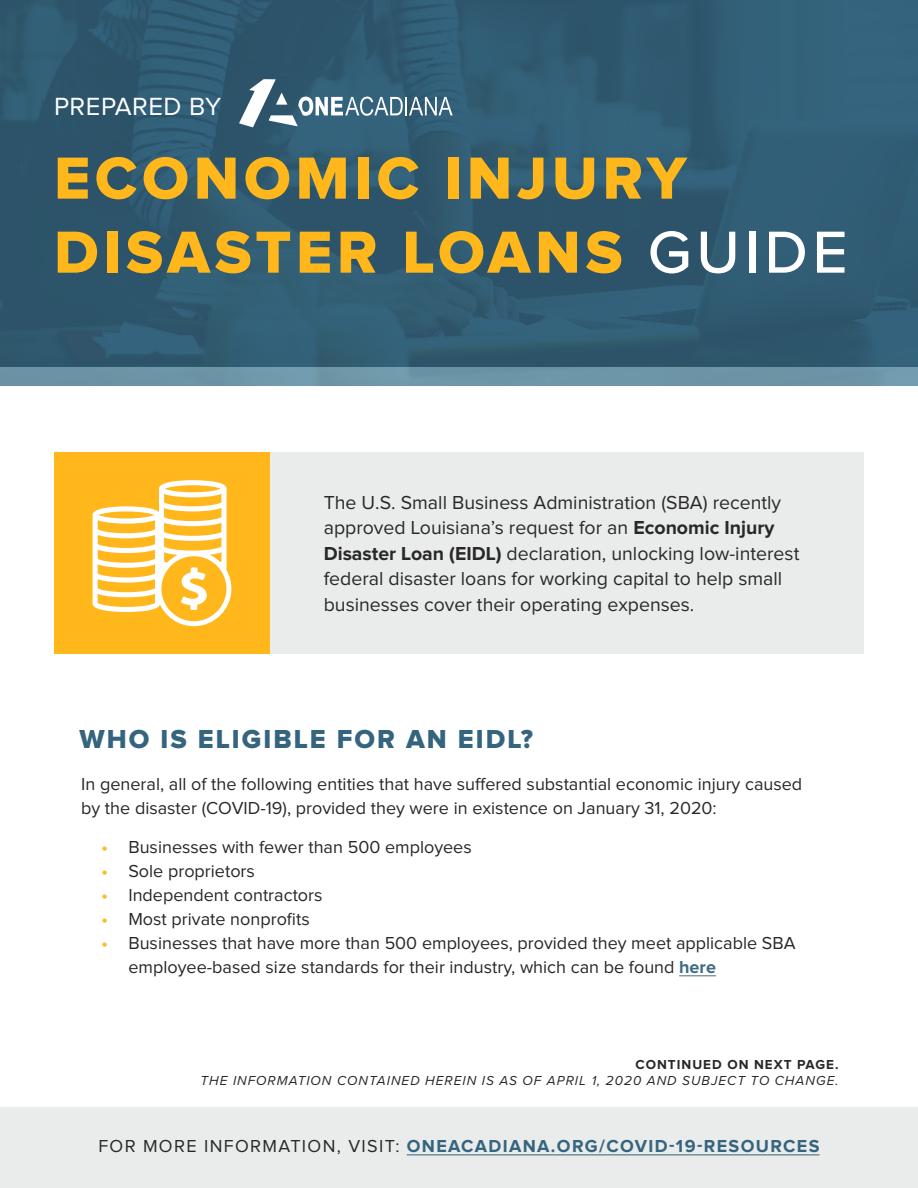
<style>
.page{position:relative;width:918px;height:1188px;background:#fff}
.page>*{position:absolute;margin:0;border:0;box-sizing:border-box;transform-origin:0 0}
.t1{font:61.5px/74.1px "Proxima Nova Extrabld";letter-spacing:.075em;color:#ffb71b}
.t2{font:27px "Proxima Nova Extrabld";letter-spacing:.075em;color:#35647e}
.t3{font:25.8px "Proxima Nova A";letter-spacing:.02em;color:#fff}
.t4{font:19.5px/25.5px "Proxima Nova";color:#292829}
.t5{font:18px/24px "Proxima Nova";color:#292829}
.t6{font:700 18px "Proxima Nova";letter-spacing:.075em;color:#35647e}
.t7{font:italic 13.5px "Proxima Nova";letter-spacing:.075em;color:#292829}
.t8{font:700 13.5px "Proxima Nova";letter-spacing:.075em;color:#292829}
.s1{font-family:"Proxima Nova";font-weight:500;color:#fff}
.s2{font-weight:700}
.s3{font-weight:700;color:#ffbb27}
.s4{font-weight:700;color:#3f6c84}
.s5{font-weight:400;color:#292829}
</style>
<div class="page">
<img style="left:0;top:0;width:918px;height:367px">
<svg style="left:239px;top:79px;width:214px;height:48px"></svg>
<hr style="left:679px;top:976px;width:37px;height:1px;background:#3f6c84">
<div style="left:270px;top:452px;width:594px;height:202px;background:#eaebeb"></div>
<div style="left:54px;top:452px;width:216px;height:202px;background:#ffb71b"></div>
<div style="left:0;top:1107px;width:918px;height:81px;background:#eaebeb"></div>
<hr style="left:407px;top:1155px;width:413px;height:1px;background:#35647e">
<div style="left:0;top:367px;width:918px;height:19px;background:#6c95a6"></div>
<svg style="left:93px;top:480px;width:138px;height:146px"></svg>
<h3 class="t3" style="left:54px;top:92px;width:169px">PREPARED BY</h3>
<h1 class="t1" style="left:54px;top:144px;width:795px">ECONOMIC INJURY<br>DISASTER LOANS <span class="s1">GUIDE</span></h1>
<p class="t4" style="left:324px;top:491px;width:477px">The U.S. Small Business Administration (SBA) recently approved Louisiana’s request for an <span class="s2">Economic Injury Disaster Loan (EIDL)</span> declaration, unlocking low-interest federal disaster loans for working capital to help small businesses cover their operating expenses.</p>
<h2 class="t2" style="left:80px;top:727px;width:455px">WHO IS ELIGIBLE FOR AN EIDL?</h2>
<p class="t5" style="left:81px;top:773px;width:723px">In general, all of the following entities that have suffered substantial economic injury caused by the disaster (COVID-19), provided they were in existence on January 31, 2020:</p>
<p class="t5" style="left:101px;top:836px;width:372px"><span class="s3">•</span> Businesses with fewer than 500 employees</p>
<p class="t5" style="left:101px;top:860px;width:155px"><span class="s3">•</span> Sole proprietors</p>
<p class="t5" style="left:101px;top:884px;width:223px"><span class="s3">•</span> Independent contractors</p>
<p class="t5" style="left:101px;top:908px;width:210px"><span class="s3">•</span> Most private nonprofits</p>
<p class="t5" style="left:128px;top:932px;width:669px;text-indent:-27px"><span class="s3">•</span> Businesses that have more than 500 employees, provided they meet applicable SBA employee-based size standards for their industry, which can be found <span class="s4">here</span></p>
<p class="t8" style="left:635px;top:1058px;width:205px">CONTINUED ON NEXT PAGE.</p>
<p class="t7" style="left:200px;top:1072px;width:640px">THE INFORMATION CONTAINED HEREIN IS AS OF APRIL 1, 2020 AND SUBJECT TO CHANGE.</p>
<p class="t6" style="left:98px;top:1138px;width:723px"><span class="s5">FOR MORE INFORMATION, VISIT:</span> ONEACADIANA.ORG/COVID-19-RESOURCES</p>
</div>
